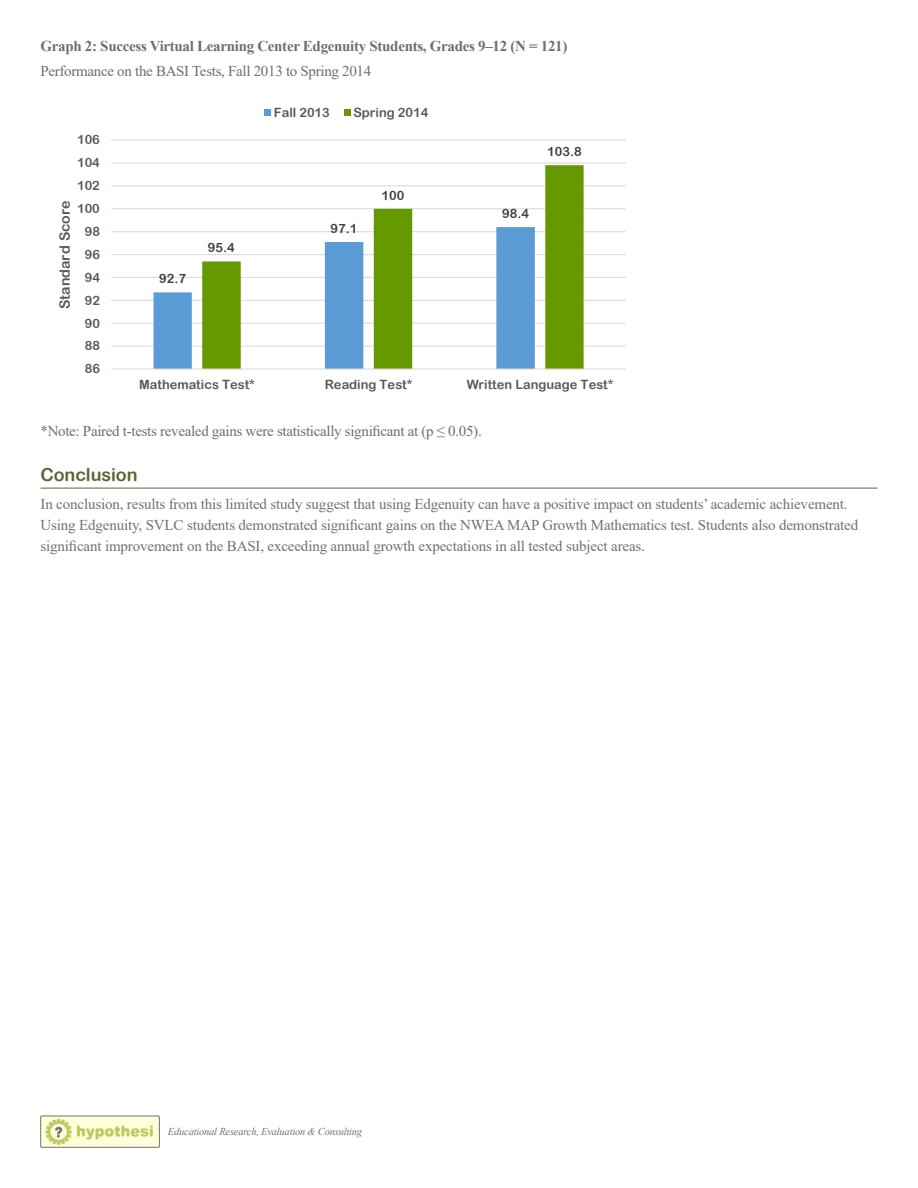
<style>
.page{position:relative;width:918px;height:1188px;background:#fff}
.page>*{position:absolute;margin:0;border:0;box-sizing:border-box;transform-origin:0 0}
.t1{font:18px "Arial Rounded MT Bold";letter-spacing:-.005em;color:#556832}
.t2{font:15px/21px "Times New Roman";letter-spacing:-.01em;color:#6e746a}
.t3{font:15px "Times New Roman";letter-spacing:-.02em;color:#6d6e71}
.t4{font:700 15px "Times New Roman";letter-spacing:-.02em;color:#6d6e71}
.t5{font:14.25px "Arial Rounded MT Bold";letter-spacing:-.005em;color:#595959}
.t6{font:12.9px "Arial Rounded MT Bold";color:#595959}
.t7{font:12.9px "Arial Rounded MT Bold";letter-spacing:.005em;color:#404040}
.t8{font:italic 10.5px "Times New Roman";letter-spacing:-.02em;color:#6e746a}
</style>
<div class="page">
<hr style="left:111px;top:346px;width:515px;height:1px;background:#d9d9d9">
<hr style="left:111px;top:323px;width:515px;height:1px;background:#d9d9d9">
<hr style="left:111px;top:300px;width:515px;height:1px;background:#d9d9d9">
<hr style="left:111px;top:277px;width:515px;height:1px;background:#d9d9d9">
<hr style="left:111px;top:254px;width:515px;height:1px;background:#d9d9d9">
<hr style="left:111px;top:231px;width:515px;height:1px;background:#d9d9d9">
<hr style="left:111px;top:208px;width:515px;height:1px;background:#d9d9d9">
<hr style="left:111px;top:185px;width:515px;height:1px;background:#d9d9d9">
<hr style="left:111px;top:162px;width:515px;height:1px;background:#d9d9d9">
<hr style="left:111px;top:140px;width:515px;height:1px;background:#d9d9d9">
<svg style="left:154px;top:292px;width:48px;height:77px;fill:#5b9bd5"></svg>
<svg style="left:202px;top:165px;width:382px;height:204px"></svg>
<hr style="left:111px;top:369px;width:515px;height:1px;background:#d9d9d9">
<div style="left:265px;top:109px;width:6px;height:7px;background:#5b9bd5"></div>
<div style="left:344px;top:109px;width:7px;height:7px;background:#690"></div>
<hr style="left:40px;top:488px;width:838px;height:1px;background:#556832">
<div style="left:41px;top:1116px;width:118px;height:31px;background:#fefeda"></div>
<div style="left:41px;top:1116px;width:119px;height:31px;border:1px solid #6e746a"></div>
<img style="left:45px;top:1119px;width:27px;height:26px">
<img style="left:76px;top:1125px;width:77px;height:15px">
<p class="t4" style="left:40px;top:35px;width:528px">Graph 2: Success Virtual Learning Center Edgenuity Students, Grades 9–12 (N = 121)</p>
<p class="t3" style="left:40px;top:61px;width:332px">Performance on the BASI Tests, Fall 2013 to Spring 2014</p>
<p class="t6" style="left:77px;top:132px;width:24px">106</p>
<p class="t6" style="left:77px;top:155px;width:24px">104</p>
<p class="t6" style="left:77px;top:178px;width:24px">102</p>
<p class="t5" style="left:56px;top:309px;width:110px;rotate:-90deg">Standard Score</p>
<p class="t6" style="left:77px;top:201px;width:24px">100</p>
<p class="t6" style="left:85px;top:224px;width:17px">98</p>
<p class="t6" style="left:85px;top:247px;width:17px">96</p>
<p class="t6" style="left:85px;top:270px;width:17px">94</p>
<p class="t6" style="left:85px;top:293px;width:17px">92</p>
<p class="t6" style="left:85px;top:315px;width:17px">90</p>
<p class="t6" style="left:85px;top:338px;width:17px">88</p>
<p class="t6" style="left:85px;top:361px;width:17px">86</p>
<p class="t7" style="left:159px;top:271px;width:28px">92.7</p>
<p class="t7" style="left:208px;top:240px;width:28px">95.4</p>
<p class="t6" style="left:274px;top:105px;width:57px">Fall 2013</p>
<p class="t6" style="left:353px;top:105px;width:77px">Spring 2014</p>
<p class="t7" style="left:331px;top:221px;width:28px">97.1</p>
<p class="t7" style="left:381px;top:188px;width:24px">100</p>
<p class="t7" style="left:547px;top:144px;width:36px">103.8</p>
<p class="t7" style="left:502px;top:206px;width:28px">98.4</p>
<p class="t6" style="left:139px;top:377px;width:117px">Mathematics Test*</p>
<p class="t6" style="left:325px;top:377px;width:89px">Reading Test*</p>
<p class="t6" style="left:467px;top:377px;width:148px">Written Language Test*</p>
<p class="t3" style="left:40px;top:420px;width:443px">*Note: Paired t-tests revealed gains were statistically significant at (p ≤ 0.05).</p>
<p class="t1" style="left:40px;top:464px;width:99px">Conclusion</p>
<p class="t2" style="left:40px;top:493px;width:819px">In conclusion, results from this limited study suggest that using Edgenuity can have a positive impact on students’ academic achievement.<br>Using Edgenuity, SVLC students demonstrated significant gains on the NWEA MAP Growth Mathematics test. Students also demonstrated significant improvement on the BASI, exceeding annual growth expectations in all tested subject areas.</p>
<p class="t8" style="left:168px;top:1125px;width:196px">Educational Research, Evaluation &amp; Consulting</p>
</div>
